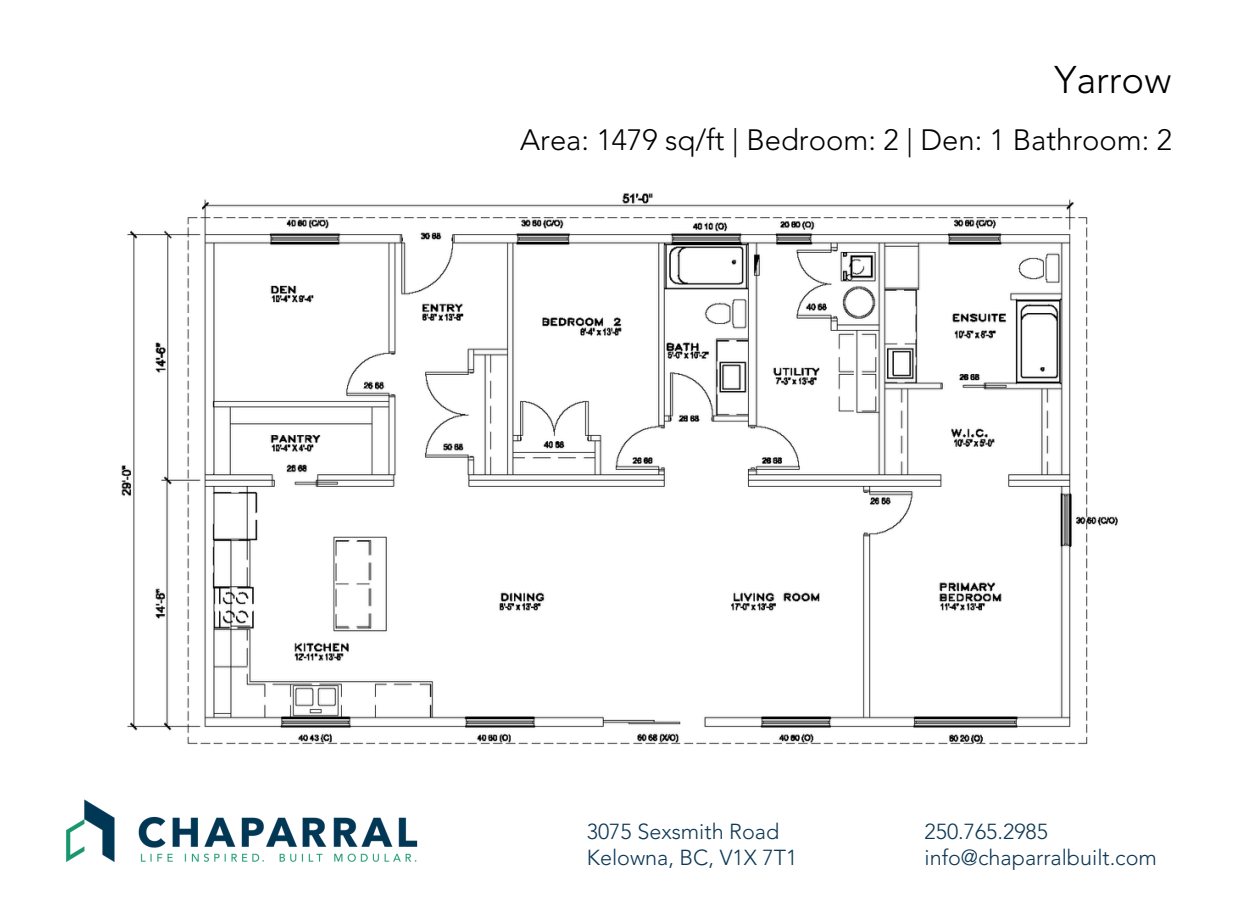
<style>
.page{position:relative;width:1242px;height:918px;background:#fff}
.page>*{position:absolute;margin:0;border:0;box-sizing:border-box;transform-origin:0 0}
.t1{font:300 38.25px "Avenir LT Std";color:#000}
.t2{font:300 29.25px "Avenir LT Std";color:#000}
.t3{font:300 21.6px "Avenir LT Std";color:#0d3855}
</style>
<div class="page">
<img style="left:66px;top:799px;width:352px;height:64px">
<img style="left:121px;top:193px;width:997px;height:552px">
<p class="t1" style="left:1054px;top:65px;width:118px">Yarrow</p>
<p class="t2" style="left:520px;top:128px;width:653px">Area: 1479 sq/ft | Bedroom: 2 | Den: 1 Bathroom: 2</p>
<p class="t3" style="left:587px;top:823px;width:194px">3075 Sexsmith Road</p>
<p class="t3" style="left:587px;top:849px;width:212px">Kelowna, BC, V1X 7T1</p>
<p class="t3" style="left:925px;top:823px;width:125px">250.765.2985</p>
<p class="t3" style="left:925px;top:849px;width:234px">info@chaparralbuilt.com</p>
</div>
